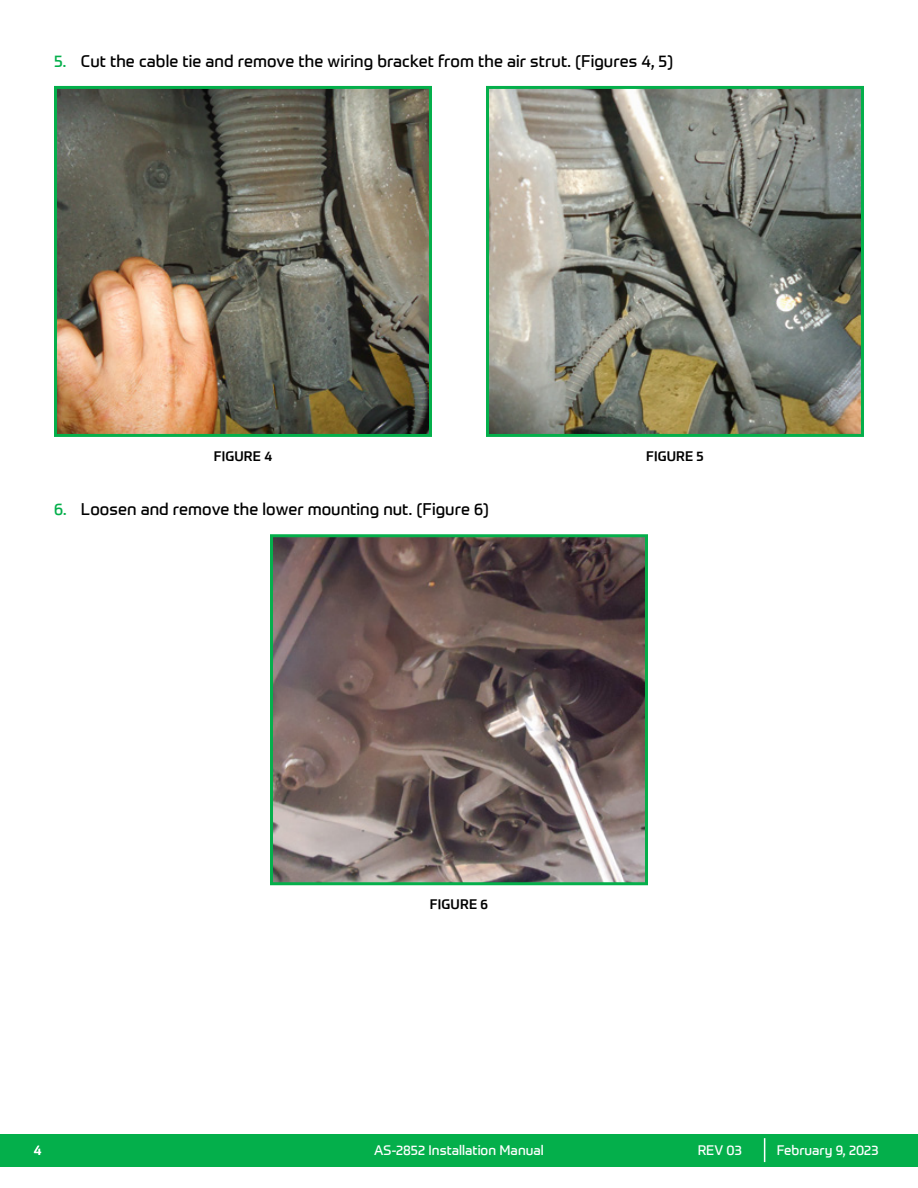
<style>
.page{position:relative;width:918px;height:1188px;background:#fff}
.page>*{position:absolute;margin:0;border:0;box-sizing:border-box;transform-origin:0 0}
.t1{font:16.5px "Prometo";letter-spacing:.005em;color:#000}
.t2{font:13.5px "Prometo";color:#fff}
.t3{font:500 13.5px "Prometo";letter-spacing:.01em;color:#000}
.s1{color:#04af4b}
</style>
<div class="page">
<div style="left:0;top:1134px;width:918px;height:32px;background:#04af4b"></div>
<svg style="left:764px;top:1138px;width:1px;height:24px"></svg>
<img style="left:58px;top:90px;width:370px;height:343px">
<div style="left:54px;top:86px;width:378px;height:351px;border:3px solid #04af4b"></div>
<img style="left:490px;top:90px;width:370px;height:343px">
<div style="left:486px;top:86px;width:378px;height:351px;border:3px solid #04af4b"></div>
<img style="left:274px;top:538px;width:370px;height:343px">
<div style="left:270px;top:534px;width:378px;height:351px;border:3px solid #04af4b"></div>
<p class="t1" style="left:54px;top:51px;width:621px"><span class="s1">5.</span> Cut the cable tie and remove the wiring bracket from the air strut. (Figures 4, 5)</p>
<p class="t3" style="left:214px;top:448px;width:60px">FIGURE 4</p>
<p class="t3" style="left:646px;top:448px;width:59px">FIGURE 5</p>
<p class="t1" style="left:54px;top:499px;width:437px"><span class="s1">6.</span> Loosen and remove the lower mounting nut. (Figure 6)</p>
<p class="t3" style="left:430px;top:896px;width:60px">FIGURE 6</p>
<p class="t2" style="left:34px;top:1142px;width:9px">4</p>
<p class="t2" style="left:374px;top:1142px;width:171px">AS-2852 Installation Manual</p>
<p class="t2" style="left:698px;top:1142px;width:46px">REV 03</p>
<p class="t2" style="left:777px;top:1142px;width:103px">February 9, 2023</p>
</div>
